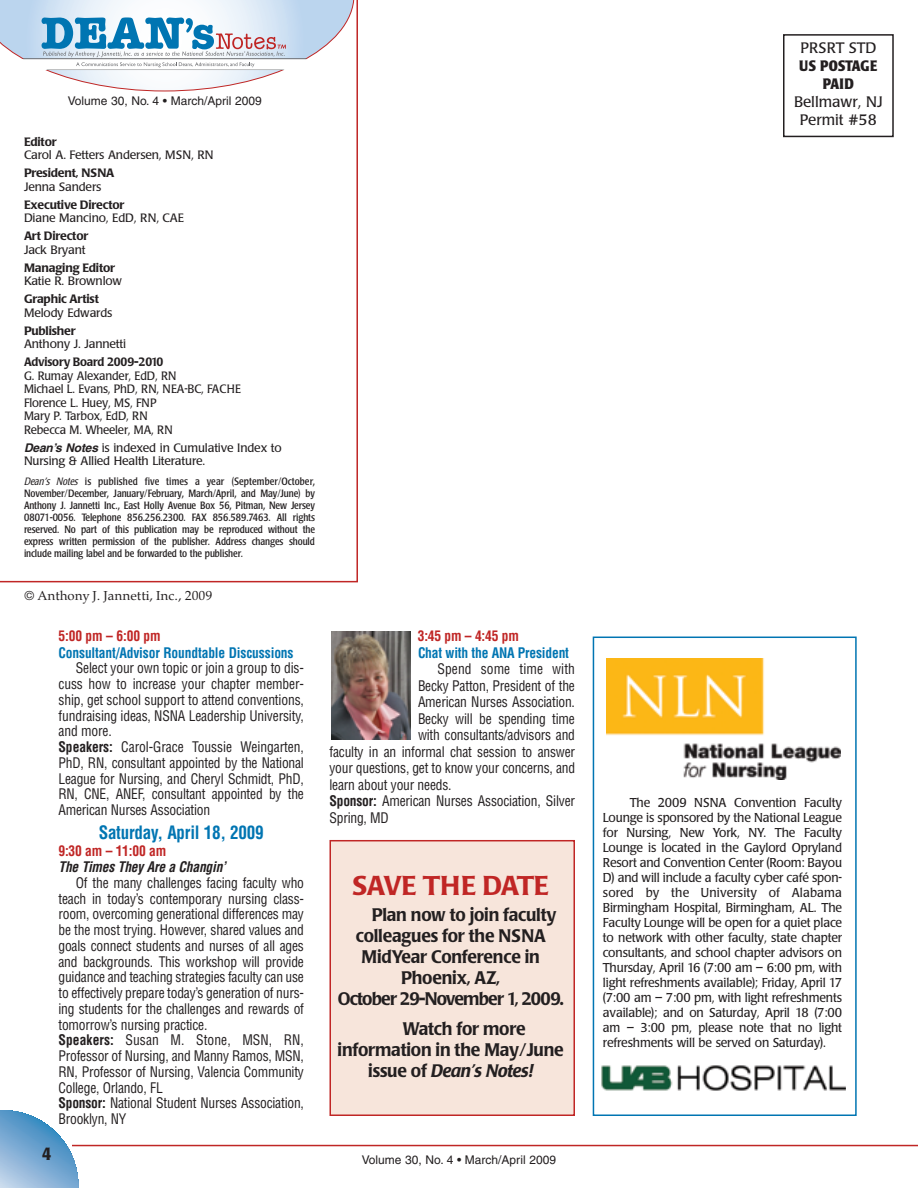
<style>
.page{position:relative;width:918px;height:1188px;background:#fff}
.page>*{position:absolute;margin:0;border:0;box-sizing:border-box;transform-origin:0 0}
.t1{font:500 27px "Poppl Laudatio";letter-spacing:-.01em;color:#c02625}
.t2{font:500 18px "Poppl Laudatio";letter-spacing:-.01em;color:#231f20;scale:.95 1}
.t3{font:500 18px "Poppl Laudatio";letter-spacing:-.05em;color:#231f20;scale:.95 1}
.t4{font:700 condensed 18px "Helvetica";letter-spacing:-.015em;color:#0075b2;scale:.95 1}
.t5{font:italic 500 18px "Poppl Laudatio";letter-spacing:-.01em;color:#231f20;scale:.95 1}
.t6{font:700 condensed 18px "Poppl Laudatio";color:#231f20}
.t7{font:15px/18px "Poppl Laudatio";color:#231f20;text-align:center}
.t8{font:700 condensed 15px/18px "Poppl Laudatio";letter-spacing:.02em;color:#231f20;text-align:center}
.t9{font:condensed 14.25px/15.8px "Helvetica";letter-spacing:-.015em;color:#231f20;scale:.95 1}
.t10{font:700 condensed 14.25px "Helvetica";letter-spacing:-.01em;color:#0075b2;scale:.95 1}
.t11{font:700 condensed 14.25px "Helvetica";letter-spacing:-.015em;color:#c02625;scale:.95 1}
.t12{font:italic 700 condensed 14.25px "Helvetica";color:#231f20;scale:.95 1}
.t13{font:condensed 14.25px "Helvetica";letter-spacing:.005em;color:#231f20;scale:.95 1}
.t14{font:13.5px "Palatino";color:#231f20}
.t15{font:12.75px/15px "Poppl Laudatio";letter-spacing:-.01em;color:#231f20;text-align:justify;scale:.95 1}
.t16{font:12px/13.5px "Poppl Laudatio";letter-spacing:-.01em;color:#231f20}
.t17{font:12px/13.5px "Poppl Laudatio";letter-spacing:-.01em;color:#231f20;scale:.95 1}
.t18{font:500 12px "Poppl Laudatio";letter-spacing:-.01em;color:#231f20}
.t19{font:12px "Helvetica";color:#231f20}
.t20{font:500 12px "Poppl Laudatio";letter-spacing:-.01em;color:#231f20;scale:.95 1}
.t21{font:condensed 10.5px/12px "Poppl Laudatio";letter-spacing:-.01em;color:#231f20;text-align:justify}
.s1{font-family:"Helvetica";font-weight:700;font-style:italic}
.s2{font-weight:300;font-style:italic}
.s3{font-weight:700}
.s4{font-style:normal}
</style>
<div class="page">
<svg style="left:0;top:1110px;width:78px;height:77px"></svg>
<hr style="left:72px;top:1145px;width:846px;height:1px;background:#c02625">
<svg style="left:0;top:0;width:358px;height:582px"></svg>
<div style="left:783px;top:34px;width:111px;height:103px;border:2px solid #231f20"></div>
<svg style="left:0;top:0;width:354px;height:91px"></svg>
<img style="left:331px;top:632px;width:80px;height:108px">
<div style="left:593px;top:637px;width:264px;height:479px;border:2px solid #0075b2"></div>
<img style="left:606px;top:659px;width:235px;height:120px">
<img style="left:601px;top:1065px;width:245px;height:26px">
<div style="left:330px;top:841px;width:244px;height:274px;background:#f7e5db"></div>
<div style="left:330px;top:840px;width:245px;height:276px;border:2px solid #c02625"></div>
<p class="t19" style="left:68px;top:96px;width:196px">Volume 30, No. 4 • March/April 2009</p>
<p class="t18" style="left:24px;top:137px;width:34px">Editor</p>
<p class="t16" style="left:24px;top:150px;width:191px">Carol A. Fetters Andersen, MSN, RN</p>
<p class="t18" style="left:24px;top:168px;width:92px">President, NSNA</p>
<p class="t16" style="left:24px;top:181px;width:79px">Jenna Sanders</p>
<p class="t18" style="left:24px;top:200px;width:102px">Executive Director</p>
<p class="t16" style="left:24px;top:213px;width:162px">Diane Mancino, EdD, RN, CAE</p>
<p class="t18" style="left:24px;top:231px;width:66px">Art Director</p>
<p class="t16" style="left:24px;top:244px;width:63px">Jack Bryant</p>
<p class="t18" style="left:24px;top:263px;width:93px">Managing Editor</p>
<p class="t16" style="left:24px;top:276px;width:100px">Katie R. Brownlow</p>
<p class="t18" style="left:24px;top:294px;width:76px">Graphic Artist</p>
<p class="t16" style="left:24px;top:307px;width:90px">Melody Edwards</p>
<p class="t18" style="left:24px;top:326px;width:53px">Publisher</p>
<p class="t16" style="left:24px;top:339px;width:104px">Anthony J. Jannetti</p>
<p class="t20" style="left:24px;top:357px;width:148px">Advisory Board 2009-2010</p>
<p class="t17" style="left:24px;top:370px;width:230px">G. Rumay Alexander, EdD, RN<br>Michael L. Evans, PhD, RN, NEA-BC, FACHE<br>Florence L. Huey, MS, FNP<br>Mary P. Tarbox, EdD, RN<br>Rebecca M. Wheeler, MA, RN</p>
<p class="t16" style="left:24px;top:442px;width:259px"><span class="s1">Dean’s Notes</span> is indexed in Cumulative Index to<br>Nursing &amp; Allied Health Literature.</p>
<p class="t21" style="left:24px;top:476px;width:293px"><span class="s2">Dean’s Notes</span> is published five times a year (September/October, November/December, January/February, March/April, and May/June) by Anthony J. Jannetti Inc., East Holly Avenue Box 56, Pitman, New Jersey 08071-0056. Telephone 856.256.2300. FAX 856.589.7463. All rights reserved. No part of this publication may be reproduced without the express written permission of the publisher. Address changes should include mailing label and be forwarded to the publisher.</p>
<p class="t14" style="left:24px;top:591px;width:190px">© Anthony J. Jannetti, Inc., 2009</p>
<p class="t11" style="left:58px;top:630px;width:109px">5:00 pm – 6:00 pm</p>
<p class="t10" style="left:58px;top:647px;width:249px">Consultant/Advisor Roundtable Discussions</p>
<p class="t9" style="left:58px;top:662px;width:260px;text-indent:17px">Select your own topic or join a group to dis&shy;cuss how to increase your chapter member&shy;ship, get school support to attend conventions, fundraising ideas, NSNA Leadership University, and more.<br><span class="s3">Speakers:</span> Carol-Grace Toussie Weingarten, PhD, RN, consultant appointed by the National League for Nursing, and Cheryl Schmidt, PhD, RN, CNE, ANEF, consultant appointed by the American Nurses Association</p>
<p class="t4" style="left:99px;top:826px;width:175px">Saturday, April 18, 2009</p>
<p class="t11" style="left:58px;top:845px;width:115px">9:30 am – 11:00 am</p>
<p class="t12" style="left:58px;top:861px;width:181px">The Times They Are a Changin’</p>
<p class="t9" style="left:59px;top:876px;width:260px;text-indent:17px">Of the many challenges facing faculty who teach in today’s contemporary nursing class&shy;room, overcoming generational differences may be the most trying. However, shared values and goals connect students and nurses of all ages and backgrounds. This workshop will provide guidance and teaching strategies faculty can use to effectively prepare today’s generation of nurs&shy;ing students for the challenges and rewards of tomorrow’s nursing practice.<br><span class="s3">Speakers:</span> Susan M. Stone, MSN, RN, Professor of Nursing, and Manny Ramos, MSN, RN, Professor of Nursing, Valencia Community College, Orlando, FL<br><span class="s3">Sponsor:</span> National Student Nurses Association, Brooklyn, NY</p>
<p class="t6" style="left:42px;top:1147px;width:10px">4</p>
<p class="t11" style="left:418px;top:630px;width:108px">3:45 pm – 4:45 pm</p>
<p class="t10" style="left:418px;top:647px;width:160px">Chat with the ANA President</p>
<p class="t13" style="left:438px;top:663px;width:146px">Spend some time with</p>
<p class="t9" style="left:418px;top:679px;width:167px">Becky Patton, President of the</p>
<p class="t9" style="left:418px;top:695px;width:167px">American Nurses Association.</p>
<p class="t9" style="left:418px;top:712px;width:167px">Becky will be spending time</p>
<p class="t9" style="left:418px;top:728px;width:167px">with consultants/advisors and</p>
<p class="t9" style="left:330px;top:745px;width:260px">faculty in an informal chat session to answer</p>
<p class="t9" style="left:330px;top:761px;width:260px">your questions, get to know your concerns, and</p>
<p class="t9" style="left:330px;top:778px;width:130px">learn about your needs.</p>
<p class="t9" style="left:330px;top:794px;width:260px"><span class="s3">Sponsor:</span> American Nurses Association, Silver</p>
<p class="t9" style="left:330px;top:811px;width:64px">Spring, MD</p>
<h1 class="t1" style="left:352px;top:875px;width:198px">SAVE THE DATE</h1>
<p class="t2" style="left:372px;top:907px;width:196px">Plan now to join faculty</p>
<p class="t2" style="left:356px;top:928px;width:202px">colleagues for the NSNA</p>
<p class="t2" style="left:362px;top:949px;width:189px">MidYear Conference in</p>
<p class="t2" style="left:401px;top:970px;width:106px">Phoenix, AZ,</p>
<p class="t3" style="left:338px;top:991px;width:239px">October 29-November 1, 2009.</p>
<p class="t2" style="left:403px;top:1021px;width:131px">Watch for more</p>
<p class="t2" style="left:338px;top:1042px;width:240px">information in the May/June</p>
<p class="t5" style="left:368px;top:1064px;width:175px"><span class="s4">issue of</span> Dean’s Notes!</p>
<p class="t19" style="left:362px;top:1155px;width:196px">Volume 30, No. 4 • March/April 2009</p>
<p class="t7" style="left:800px;top:41px;width:78px">PRSRT STD</p>
<p class="t8" style="left:799px;top:58px;width:80px">US POSTAGE<br>PAID</p>
<p class="t7" style="left:794px;top:95px;width:90px">Bellmawr, NJ<br>Permit #58</p>
<p class="t15" style="left:603px;top:797px;width:253px;text-indent:27px">The 2009 NSNA Convention Faculty Lounge is sponsored by the National League for Nursing, New York, NY. The Faculty Lounge is located in the Gaylord Opryland Resort and Convention Center (Room: Bayou D) and will include a faculty cyber café spon&shy;sored by the University of Alabama Birmingham Hospital, Birmingham, AL. The Faculty Lounge will be open for a quiet place to network with other faculty, state chapter consultants, and school chapter advisors on Thursday, April 16 (7:00 am – 6:00 pm, with light refreshments available); Friday, April 17 (7:00 am – 7:00 pm, with light refreshments available); and on Saturday, April 18 (7:00 am – 3:00 pm, please note that no light refreshments will be served on Saturday).</p>
</div>
